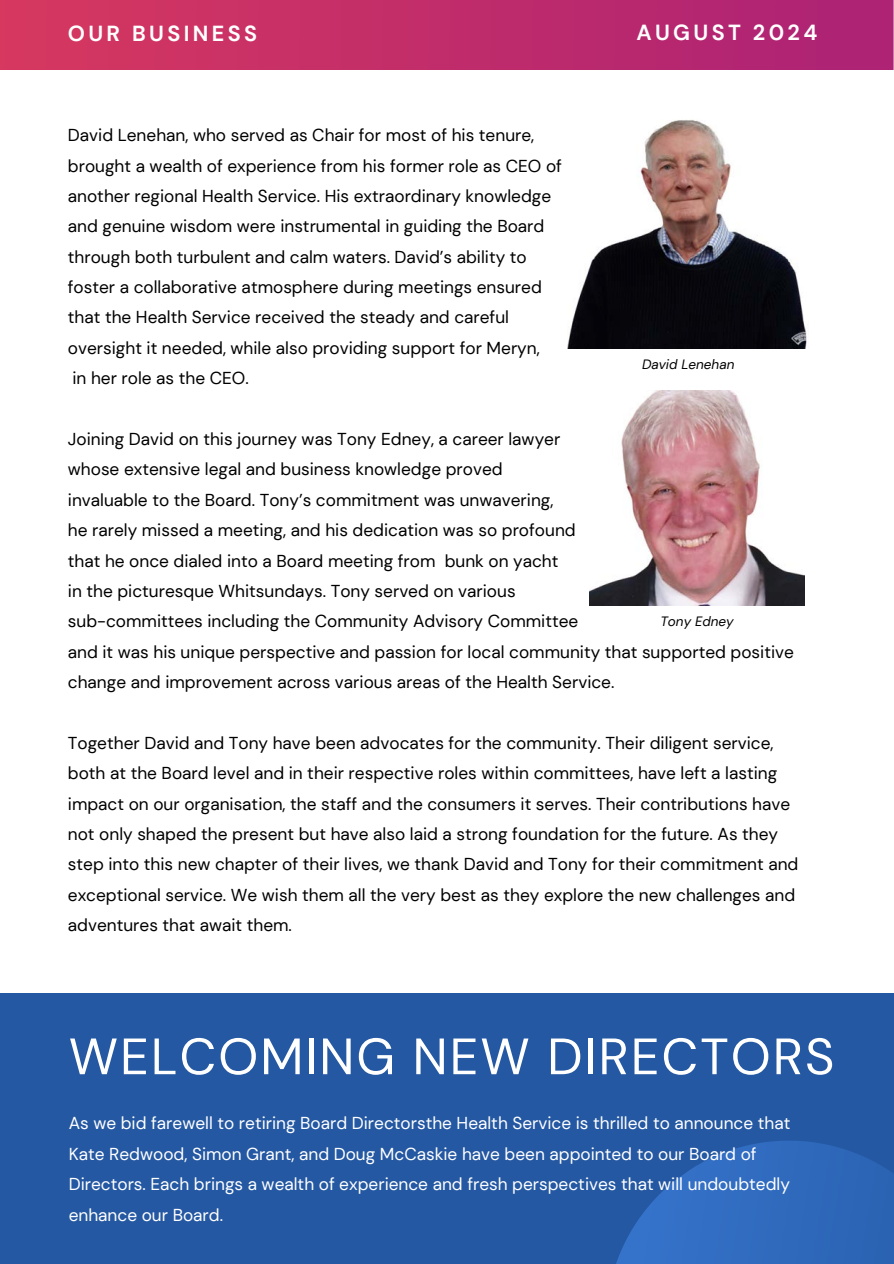
<style>
.page{position:relative;width:894px;height:1264px;background:#fff}
.page>*{position:absolute;margin:0;border:0;box-sizing:border-box;transform-origin:0 0}
.t1{font:51px "DM Sans";letter-spacing:.04em;color:#fff}
.t2{font:700 21.75px "DM Sans";letter-spacing:.155em;color:#fff}
.t3{font:17.25px/30.3px "DM Sans";color:#000}
.t4{font:17.25px/30.3px "DM Sans";color:#fff}
.t5{font:italic 13.5px "DM Sans";color:#000}
</style>
<div class="page">
<svg style="left:0;top:0;width:893px;height:70px;background:#c02c6a"></svg>
<img style="left:567px;top:119px;width:240px;height:230px">
<img style="left:589px;top:390px;width:215px;height:215px">
<div style="left:0;top:993px;width:893px;height:270px;background:#2458a2"></div>
<svg style="left:616px;top:1140px;width:277px;height:123px;fill:#2f69bb"></svg>
<h3 class="t2" style="left:68px;top:19px;width:191px">OUR BUSINESS</h3>
<h3 class="t2" style="left:636px;top:18px;width:182px">AUGUST 2024</h3>
<p class="t3" style="left:68px;top:120px;width:495px">David Lenehan, who served as Chair for most of his tenure, brought a wealth of experience from his former role as CEO of another regional Health Service. His extraordinary knowledge and genuine wisdom were instrumental in guiding the Board through both turbulent and calm waters. David’s ability to foster a collaborative atmosphere during meetings ensured that the Health Service received the steady and careful oversight it needed, while also providing support for Meryn,<br>in her role as the CEO.</p>
<p class="t5" style="left:642px;top:356px;width:94px">David Lenehan</p>
<p class="t3" style="left:68px;top:424px;width:727px">Joining David on this journey was Tony Edney, a career lawyer<br>whose extensive legal and business knowledge proved<br>invaluable to the Board. Tony’s commitment was unwavering,<br>he rarely missed a meeting, and his dedication was so profound<br>that he once dialed into a Board meeting from bunk on yacht<br>in the picturesque Whitsundays. Tony served on various<br>sub-committees including the Community Advisory Committee<br>and it was his unique perspective and passion for local community that supported positive change and improvement across various areas of the Health Service.</p>
<p class="t5" style="left:660px;top:613px;width:75px">Tony Edney</p>
<p class="t3" style="left:68px;top:728px;width:731px">Together David and Tony have been advocates for the community. Their diligent service, both at the Board level and in their respective roles within committees, have left a lasting impact on our organisation, the staff and the consumers it serves. Their contributions have not only shaped the present but have also laid a strong foundation for the future. As they step into this new chapter of their lives, we thank David and Tony for their commitment and exceptional service. We wish them all the very best as they explore the new challenges and adventures that await them.</p>
<h1 class="t1" style="left:69px;top:1023px;width:767px">WELCOMING NEW DIRECTORS</h1>
<p class="t4" style="left:69px;top:1108px;width:723px">As we bid farewell to retiring Board Directorsthe Health Service is thrilled to announce that Kate Redwood, Simon Grant, and Doug McCaskie have been appointed to our Board of Directors. Each brings a wealth of experience and fresh perspectives that will undoubtedly enhance our Board.</p>
</div>
